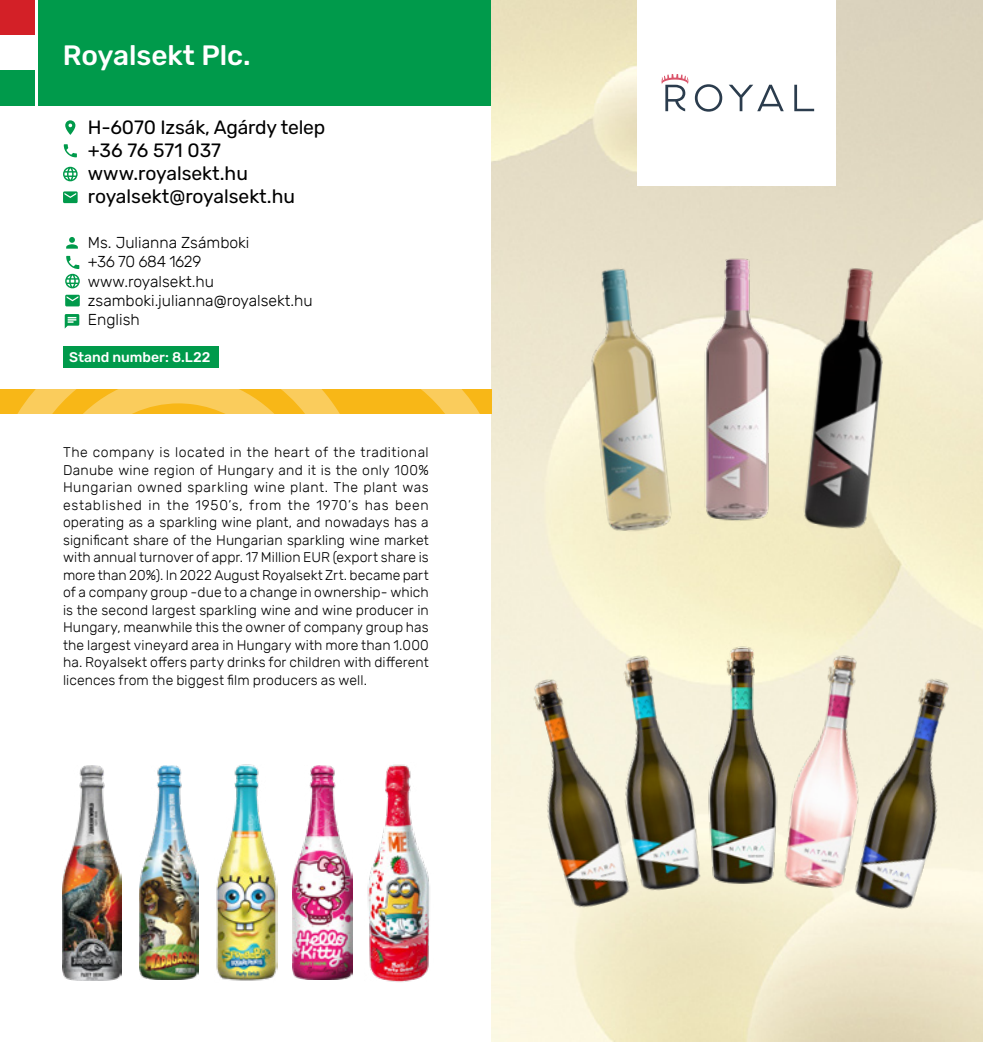
<style>
.page{position:relative;width:983px;height:1042px;background:#fff}
.page>*{position:absolute;margin:0;border:0;box-sizing:border-box;transform-origin:0 0}
.t1{font:500 28px "Rubik";color:#fff}
.t2{font:19.25px/23.1px "Rubik";letter-spacing:-.01em;color:#000}
.t3{font:300 15.75px/19.2px "Rubik";color:#000}
.t4{font:300 14px/17.5px "Rubik";letter-spacing:.005em;color:#000;text-align:justify}
.t5{font:500 14px "Rubik";color:#fff}
</style>
<div class="page">
<div style="left:38px;top:0;width:453px;height:106px;background:#009a4b"></div>
<div style="left:0;top:0;width:34px;height:35px;background:#d32027"></div>
<div style="left:0;top:70px;width:34px;height:36px;background:#009a4b"></div>
<img style="left:491px;top:0;width:491px;height:1042px">
<div style="left:636px;top:0;width:199px;height:186px;background:#fff"></div>
<svg style="left:694px;top:84px;width:28px;height:28px"></svg>
<svg style="left:729px;top:85px;width:54px;height:26px"></svg>
<svg style="left:794px;top:85px;width:20px;height:26px"></svg>
<svg style="left:661px;top:74px;width:27px;height:37px"></svg>
<img style="left:63px;top:766px;width:58px;height:214px">
<img style="left:139px;top:766px;width:59px;height:213px">
<img style="left:216px;top:764px;width:61px;height:217px">
<img style="left:292px;top:766px;width:60px;height:213px">
<img style="left:367px;top:764px;width:63px;height:218px">
<img style="left:571px;top:256px;width:110px;height:287px">
<img style="left:697px;top:250px;width:80px;height:277px">
<img style="left:794px;top:256px;width:108px;height:284px">
<img style="left:504px;top:665px;width:138px;height:253px">
<img style="left:596px;top:644px;width:116px;height:255px">
<img style="left:702px;top:640px;width:82px;height:249px">
<img style="left:772px;top:644px;width:115px;height:253px">
<img style="left:841px;top:665px;width:139px;height:256px">
<svg style="left:5px;top:389px;width:486px;height:25px;background:#f8c139"></svg>
<svg style="left:65px;top:120px;width:10px;height:15px"></svg>
<svg style="left:64px;top:144px;width:13px;height:13px"></svg>
<svg style="left:63px;top:191px;width:15px;height:12px"></svg>
<svg style="left:66px;top:237px;width:12px;height:12px"></svg>
<svg style="left:65px;top:314px;width:14px;height:15px"></svg>
<svg style="left:63px;top:167px;width:15px;height:14px"></svg>
<svg style="left:65px;top:295px;width:15px;height:11px"></svg>
<svg style="left:65px;top:256px;width:15px;height:32px"></svg>
<div style="left:63px;top:346px;width:155px;height:22px;background:#009a4b"></div>
<h1 class="t1" style="left:63px;top:39px;width:189px">Royalsekt Plc.</h1>
<h2 class="t2" style="left:88px;top:116px;width:239px">H-6070 Izsák, Agárdy telep +36 76 571 037 www.royalsekt.hu royalsekt@royalsekt.hu</h2>
<p class="t3" style="left:88px;top:233px;width:226px">Ms. Julianna Zsámboki<br>+36 70 684 1629 www.royalsekt.hu zsamboki.julianna@royalsekt.hu<br>English</p>
<p class="t5" style="left:69px;top:349px;width:143px">Stand number: 8.L22</p>
<p class="t4" style="left:63px;top:444px;width:367px">The company is located in the heart of the traditional Danube wine region of Hungary and it is the only 100% Hungarian owned sparkling wine plant. The plant was established in the 1950’s, from the 1970’s has been operating as a sparkling wine plant, and nowadays has a significant share of the Hungarian sparkling wine market with annual turnover of appr. 17 Million EUR (export share is more than 20%). In 2022 August Royalsekt Zrt. became part of a company group -due to a change in ownership- which is the second largest sparkling wine and wine producer in Hungary, meanwhile this the owner of company group has the largest vineyard area in Hungary with more than 1.000 ha. Royalsekt offers party drinks for children with different licences from the biggest film producers as well.</p>
</div>
